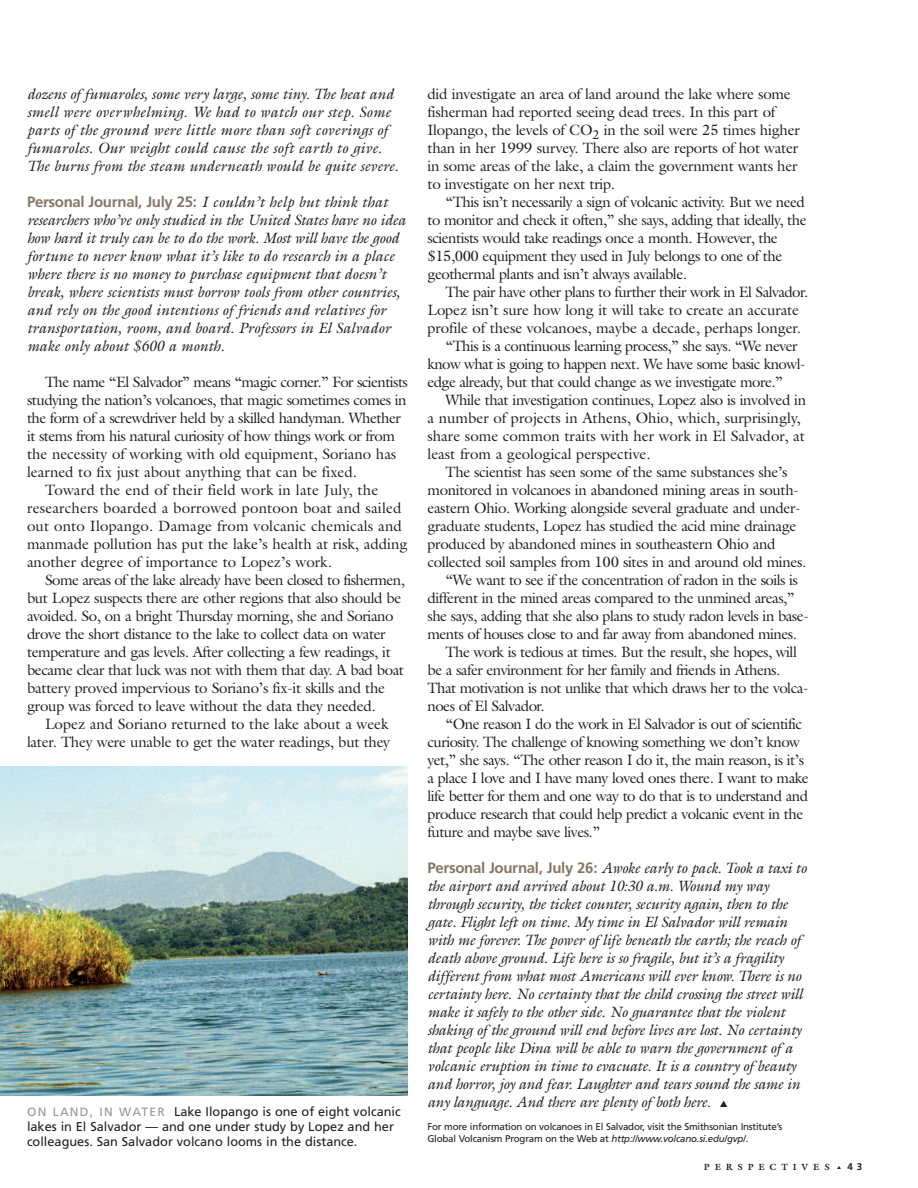
<style>
.page{position:relative;width:918px;height:1188px;background:#fff}
.page>*{position:absolute;margin:0;border:0;box-sizing:border-box;transform-origin:0 0}
.t1{font:15px/18px "Galliard";letter-spacing:-.03em;color:#231f20}
.t2{font:italic 15px/18px "Galliard";letter-spacing:-.02em;color:#231f20}
.t3{font:15px "Galliard";color:#231f20}
.t4{font:italic 15px/18px "Galliard";letter-spacing:.01em;color:#231f20}
.t5{font:15px "Galliard";letter-spacing:.01em;color:#231f20}
.t6{font:15px "Galliard";letter-spacing:-.005em;color:#231f20}
.t7{font:12.75px/15px "Frutiger";color:#231f20}
.t8{font:9.75px/12px "Frutiger";letter-spacing:-.02em;color:#231f20}
.t9{font:700 9px "Galliard";letter-spacing:.54em;color:#231f20}
.s1{font-family:"Frutiger";font-weight:700;font-style:normal;color:#877665}
.s2{font-size:12px;color:#939598}
.s3{font-style:italic}
.s4{font-family:"Frutiger";font-size:9.75px}
</style>
<div class="page">
<img style="left:0;top:767px;width:407px;height:328px">
<p class="t4" style="left:27px;top:85px;width:373px">dozens of fumaroles, some very large, some tiny. The heat and smell were overwhelming. We had to watch our step. Some parts of the ground were little more than soft coverings of fumaroles. Our weight could cause the soft earth to give.<br>The burns from the steam underneath would be quite severe.</p>
<p class="t2" style="left:27px;top:193px;width:380px"><span class="s1">Personal Journal, July 25:</span> I couldn’t help but think that researchers who’ve only studied in the United States have no idea how hard it truly can be to do the work. Most will have the good fortune to never know what it’s like to do research in a place where there is no money to purchase equipment that doesn’t break, where scientists must borrow tools from other countries, and rely on the good intentions of friends and relatives for transportation, room, and board. Professors in El Salvador make only about $600 a month.</p>
<p class="t1" style="left:45px;top:373px;width:364px">The name “El Salvador” means “magic corner.” For scientists</p>
<p class="t1" style="left:27px;top:391px;width:381px">studying the nation’s volcanoes, that magic sometimes comes in</p>
<p class="t1" style="left:27px;top:409px;width:375px">the form of a screwdriver held by a skilled handyman. Whether</p>
<p class="t1" style="left:27px;top:427px;width:370px">it stems from his natural curiosity of how things work or from</p>
<p class="t3" style="left:27px;top:445px;width:371px">the necessity of working with old equipment, Soriano has</p>
<p class="t3" style="left:27px;top:463px;width:332px">learned to fix just about anything that can be fixed.</p>
<p class="t5" style="left:45px;top:481px;width:335px">Toward the end of their field work in late July, the</p>
<p class="t5" style="left:27px;top:499px;width:376px">researchers boarded a borrowed pontoon boat and sailed</p>
<p class="t5" style="left:27px;top:517px;width:376px">out onto Ilopango. Damage from volcanic chemicals and</p>
<p class="t3" style="left:27px;top:535px;width:382px">manmade pollution has put the lake’s health at risk, adding</p>
<p class="t3" style="left:27px;top:553px;width:306px">another degree of importance to Lopez’s work.</p>
<p class="t1" style="left:45px;top:571px;width:361px">Some areas of the lake already have been closed to fishermen,</p>
<p class="t1" style="left:27px;top:589px;width:376px">but Lopez suspects there are other regions that also should be</p>
<p class="t1" style="left:27px;top:607px;width:368px">avoided. So, on a bright Thursday morning, she and Soriano</p>
<p class="t1" style="left:27px;top:625px;width:360px">drove the short distance to the lake to collect data on water</p>
<p class="t1" style="left:27px;top:643px;width:365px">temperature and gas levels. After collecting a few readings, it</p>
<p class="t1" style="left:27px;top:661px;width:379px">became clear that luck was not with them that day. A bad boat</p>
<p class="t1" style="left:27px;top:679px;width:360px">battery proved impervious to Soriano’s fix-it skills and the</p>
<p class="t1" style="left:27px;top:697px;width:350px">group was forced to leave without the data they needed.</p>
<p class="t3" style="left:45px;top:715px;width:345px">Lopez and Soriano returned to the lake about a week</p>
<p class="t1" style="left:27px;top:733px;width:365px">later. They were unable to get the water readings, but they</p>
<p class="t7" style="left:27px;top:1105px;width:375px"><span class="s2">ON LAND, IN WATER</span> Lake Ilopango is one of eight volcanic lakes in El Salvador — and one under study by Lopez and her colleagues. San Salvador volcano looms in the distance.</p>
<p class="t1" style="left:428px;top:85px;width:374px">did investigate an area of land around the lake where some fisherman had reported seeing dead trees. In this part of Ilopango, the levels of CO<sub>2</sub> in the soil were 25 times higher than in her 1999 survey. There also are reports of hot water in some areas of the lake, a claim the government wants her to investigate on her next trip.</p>
<p class="t1" style="left:428px;top:193px;width:381px;text-indent:18px">“This isn’t necessarily a sign of volcanic activity. But we need to monitor and check it often,” she says, adding that ideally, the scientists would take readings once a month. However, the $15,000 equipment they used in July belongs to one of the geothermal plants and isn’t always available.</p>
<p class="t1" style="left:446px;top:283px;width:364px">The pair have other plans to further their work in El Salvador.</p>
<p class="t6" style="left:428px;top:301px;width:373px">Lopez isn’t sure how long it will take to create an accurate</p>
<p class="t6" style="left:428px;top:319px;width:375px">profile of these volcanoes, maybe a decade, perhaps longer.</p>
<p class="t1" style="left:446px;top:337px;width:353px">“This is a continuous learning process,” she says. “We never</p>
<p class="t1" style="left:428px;top:355px;width:379px">know what is going to happen next. We have some basic knowl-</p>
<p class="t1" style="left:428px;top:373px;width:357px">edge already, but that could change as we investigate more.”</p>
<p class="t1" style="left:446px;top:391px;width:362px">While that investigation continues, Lopez also is involved in</p>
<p class="t3" style="left:428px;top:409px;width:375px">a number of projects in Athens, Ohio, which, surprisingly,</p>
<p class="t3" style="left:428px;top:427px;width:379px">share some common traits with her work in El Salvador, at</p>
<p class="t3" style="left:428px;top:445px;width:225px">least from a geological perspective.</p>
<p class="t1" style="left:446px;top:463px;width:344px">The scientist has seen some of the same substances she’s</p>
<p class="t1" style="left:428px;top:481px;width:373px">monitored in volcanoes in abandoned mining areas in south-</p>
<p class="t1" style="left:428px;top:499px;width:375px">eastern Ohio. Working alongside several graduate and under-</p>
<p class="t1" style="left:428px;top:517px;width:370px">graduate students, Lopez has studied the acid mine drainage</p>
<p class="t1" style="left:428px;top:535px;width:350px">produced by abandoned mines in southeastern Ohio and</p>
<p class="t1" style="left:428px;top:553px;width:380px">collected soil samples from 100 sites in and around old mines.</p>
<p class="t1" style="left:446px;top:571px;width:354px">“We want to see if the concentration of radon in the soils is</p>
<p class="t1" style="left:427px;top:589px;width:369px">different in the mined areas compared to the unmined areas,”</p>
<p class="t1" style="left:428px;top:607px;width:383px">she says, adding that she also plans to study radon levels in base-</p>
<p class="t1" style="left:428px;top:625px;width:371px">ments of houses close to and far away from abandoned mines.</p>
<p class="t1" style="left:446px;top:643px;width:353px">The work is tedious at times. But the result, she hopes, will</p>
<p class="t1" style="left:427px;top:661px;width:354px">be a safer environment for her family and friends in Athens.</p>
<p class="t1" style="left:427px;top:679px;width:383px">That motivation is not unlike that which draws her to the volca-</p>
<p class="t1" style="left:427px;top:697px;width:119px">noes of El Salvador.</p>
<p class="t1" style="left:445px;top:715px;width:358px">“One reason I do the work in El Salvador is out of scientific</p>
<p class="t1" style="left:427px;top:733px;width:374px">curiosity. The challenge of knowing something we don’t know</p>
<p class="t1" style="left:427px;top:751px;width:378px">yet,” she says. “The other reason I do it, the main reason, is it’s</p>
<p class="t1" style="left:427px;top:769px;width:383px">a place I love and I have many loved ones there. I want to make</p>
<p class="t1" style="left:427px;top:787px;width:382px">life better for them and one way to do that is to understand and</p>
<p class="t1" style="left:427px;top:805px;width:377px">produce research that could help predict a volcanic event in the</p>
<p class="t1" style="left:427px;top:823px;width:174px">future and maybe save lives.”</p>
<p class="t2" style="left:428px;top:859px;width:381px"><span class="s1">Personal Journal, July 26:</span> Awoke early to pack. Took a taxi to the airport and arrived about 10:30 a.m. Wound my way through security, the ticket counter, security again, then to the gate. Flight left on time. My time in El Salvador will remain with me forever. The power of life beneath the earth; the reach of death above ground. Life here is so fragile, but it’s a fragility different from what most Americans will ever know. There is no certainty here. No certainty that the child crossing the street will make it safely to the other side. No guarantee that the violent shaking of the ground will end before lives are lost. No certainty that people like Dina will be able to warn the government of a volcanic eruption in time to evacuate. It is a country of beauty and horror, joy and fear. Laughter and tears sound the same in any language. And there are plenty of both here. ▲</p>
<p class="t8" style="left:428px;top:1121px;width:356px">For more information on volcanoes in El Salvador, visit the Smithsonian Institute’s<br>Global Volcanism Program on the Web at <span class="s3">http://www.volcano.si.edu/gvp/</span>.</p>
<p class="t9" style="left:704px;top:1161px;width:160px">PERSPECTIVES ▲ <span class="s4">43</span></p>
</div>
